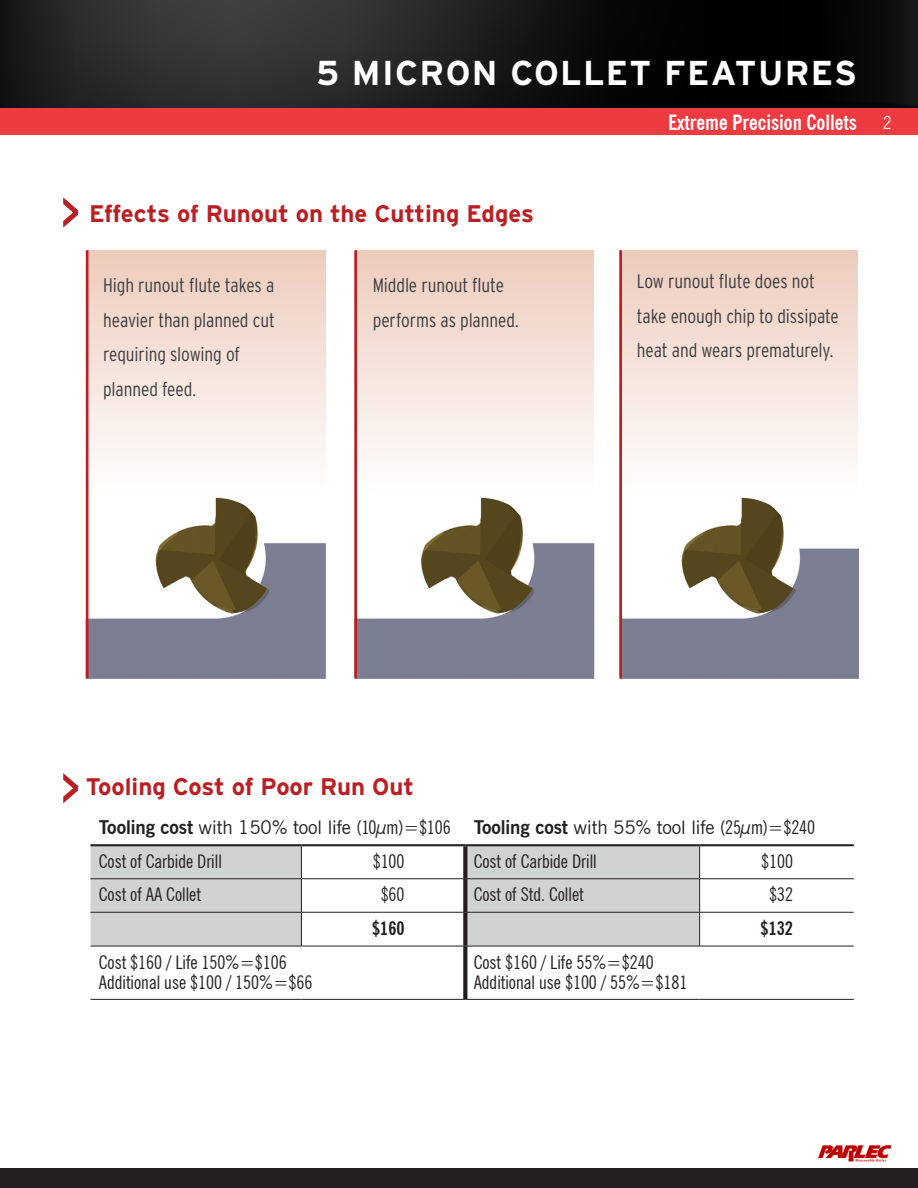
<style>
.page{position:relative;width:918px;height:1188px;background:#fff}
.page>*{position:absolute;margin:0;border:0;box-sizing:border-box;transform-origin:0 0}
.t1{font:51px "Interstate";color:#ba1f24}
.Content_Header{font:700 34.5px "Interstate";letter-spacing:.04em;color:#fff}
.t2{font:700 24px "Interstate";color:#ba1f24}
.H2_MAIN_SUBHEAD__R{font:700 condensed 21px "News Gothic BT";color:#fff}
.t3{font:300 condensed 19.5px/34.5px "Interstate";letter-spacing:-.005em;color:#3e3e3f}
.Part_Number_In{font:condensed 18.75px "News Gothic BT";color:#231f20}
.Table_Title{font:18.75px "News Gothic BT";letter-spacing:-.005em;color:#231f20}
.Table_Description{font:condensed 18.75px "News Gothic BT";color:#231f20}
.Table_Description-2{font:700 condensed 18.75px "News Gothic BT";color:#231f20}
.t4{font:18px "News Gothic BT";color:#fff;scale:.8 1}
.s1{font-weight:700}
.s2{font-stretch:condensed}
</style>
<div class="page">
<img style="left:0;top:0;width:918px;height:108px">
<div style="left:0;top:108px;width:918px;height:27px;background:#ee3a41"></div>
<div style="left:0;top:1169px;width:918px;height:19px;background:#231f20"></div>
<svg style="left:818px;top:1145px;width:73px;height:16px"></svg>
<div style="left:89px;top:250px;width:237px;height:243px;background:linear-gradient(to bottom,#eecbbc,#fefefe)"></div>
<div style="left:356px;top:250px;width:237px;height:243px;background:linear-gradient(to bottom,#eecbbc,#fefefe)"></div>
<div style="left:621px;top:250px;width:237px;height:243px;background:linear-gradient(to bottom,#eecbbc,#fefefe)"></div>
<img style="left:89px;top:492px;width:237px;height:186px">
<img style="left:357px;top:492px;width:238px;height:186px">
<img style="left:622px;top:492px;width:236px;height:186px">
<div style="left:91px;top:846px;width:210px;height:100px;background:#d1d2d4"></div>
<svg style="left:302px;top:846px;width:552px;height:100px"></svg>
<svg style="left:91px;top:947px;width:763px;height:52px"></svg>
<hr style="left:91px;top:912px;width:210px;height:1px;background:#231f20">
<svg style="left:463px;top:846px;width:4px;height:32px"></svg>
<svg style="left:463px;top:879px;width:4px;height:33px"></svg>
<svg style="left:463px;top:913px;width:4px;height:33px"></svg>
<svg style="left:463px;top:947px;width:4px;height:52px"></svg>
<hr style="left:301px;top:879px;width:1px;height:33px;background:#231f20">
<hr style="left:301px;top:913px;width:1px;height:33px;background:#231f20">
<hr style="left:301px;top:846px;width:1px;height:32px;background:#231f20">
<hr style="left:91px;top:844px;width:210px;height:2px;background:#231f20">
<hr style="left:301px;top:844px;width:164px;height:2px;background:#231f20">
<hr style="left:465px;top:844px;width:235px;height:2px;background:#231f20">
<hr style="left:700px;top:844px;width:154px;height:2px;background:#231f20">
<hr style="left:91px;top:878px;width:210px;height:1px;background:#231f20">
<hr style="left:301px;top:878px;width:164px;height:1px;background:#231f20">
<hr style="left:699px;top:846px;width:1px;height:32px;background:#231f20">
<hr style="left:465px;top:878px;width:235px;height:1px;background:#231f20">
<hr style="left:700px;top:878px;width:154px;height:1px;background:#231f20">
<hr style="left:301px;top:912px;width:164px;height:1px;background:#231f20">
<hr style="left:699px;top:879px;width:1px;height:33px;background:#231f20">
<hr style="left:465px;top:912px;width:235px;height:1px;background:#231f20">
<hr style="left:700px;top:912px;width:154px;height:1px;background:#231f20">
<hr style="left:699px;top:913px;width:1px;height:33px;background:#231f20">
<hr style="left:91px;top:946px;width:210px;height:1px;background:#231f20">
<hr style="left:301px;top:946px;width:164px;height:1px;background:#231f20">
<hr style="left:465px;top:946px;width:235px;height:1px;background:#231f20">
<hr style="left:700px;top:946px;width:154px;height:1px;background:#231f20">
<hr style="left:91px;top:999px;width:210px;height:1px;background:#231f20">
<hr style="left:301px;top:999px;width:164px;height:1px;background:#231f20">
<hr style="left:465px;top:999px;width:235px;height:1px;background:#231f20">
<hr style="left:700px;top:999px;width:154px;height:1px;background:#231f20">
<hr style="left:86px;top:250px;width:3px;height:428px;background:#ba1f24">
<hr style="left:354px;top:250px;width:3px;height:428px;background:#ba1f24">
<hr style="left:619px;top:250px;width:3px;height:428px;background:#ba1f24">
<p class="Content_Header" style="left:316px;top:52px;width:542px">5 MICRON COLLET FEATURES</p>
<p class="H2_MAIN_SUBHEAD__R" style="left:668px;top:109px;width:190px">Extreme Precision Collets</p>
<p class="t1" style="left:60px;top:181px;width:23px">&gt;</p>
<p class="t2" style="left:89px;top:199px;width:447px">Effects of Runout on the Cutting Edges</p>
<p class="t3" style="left:103px;top:268px;width:173px">High runout flute takes a heavier than planned cut requiring slowing of planned feed.</p>
<p class="t3" style="left:373px;top:268px;width:148px">Middle runout flute performs as planned.</p>
<p class="t3" style="left:637px;top:264px;width:204px">Low runout flute does not take enough chip to dissipate heat and wears prematurely.</p>
<p class="t4" style="left:883px;top:111px;width:12px">2</p>
<p class="t1" style="left:60px;top:757px;width:23px">&gt;</p>
<p class="t2" style="left:86px;top:772px;width:330px">Tooling Cost of Poor Run Out</p>
<p class="Table_Title" style="left:99px;top:816px;width:353px"><span class="s1">Tooling cost</span> with 150% tool life <span class="s2">(10µm)=$106</span></p>
<p class="Table_Title" style="left:474px;top:816px;width:343px"><span class="s1">Tooling cost</span> with 55% tool life <span class="s2">(25µm)=$240</span></p>
<p class="Part_Number_In" style="left:99px;top:850px;width:125px">Cost of Carbide Drill</p>
<p class="Table_Description" style="left:373px;top:850px;width:33px">$100</p>
<p class="Part_Number_In" style="left:474px;top:850px;width:125px">Cost of Carbide Drill</p>
<p class="Table_Description" style="left:761px;top:850px;width:33px">$100</p>
<p class="Part_Number_In" style="left:99px;top:883px;width:104px">Cost of AA Collet</p>
<p class="Table_Description" style="left:381px;top:883px;width:25px">$60</p>
<p class="Part_Number_In" style="left:474px;top:883px;width:111px">Cost of Std. Collet</p>
<p class="Table_Description" style="left:769px;top:883px;width:25px">$32</p>
<p class="Table_Description-2" style="left:372px;top:917px;width:34px">$160</p>
<p class="Table_Description-2" style="left:761px;top:917px;width:34px">$132</p>
<p class="Part_Number_In" style="left:99px;top:951px;width:190px">Cost $160 / Life 150%=$106</p>
<p class="Part_Number_In" style="left:99px;top:971px;width:215px">Additional use $100 / 150%=$66</p>
<p class="Part_Number_In" style="left:474px;top:951px;width:182px">Cost $160 / Life 55%=$240</p>
<p class="Part_Number_In" style="left:474px;top:971px;width:215px">Additional use $100 / 55%=$181</p>
</div>
